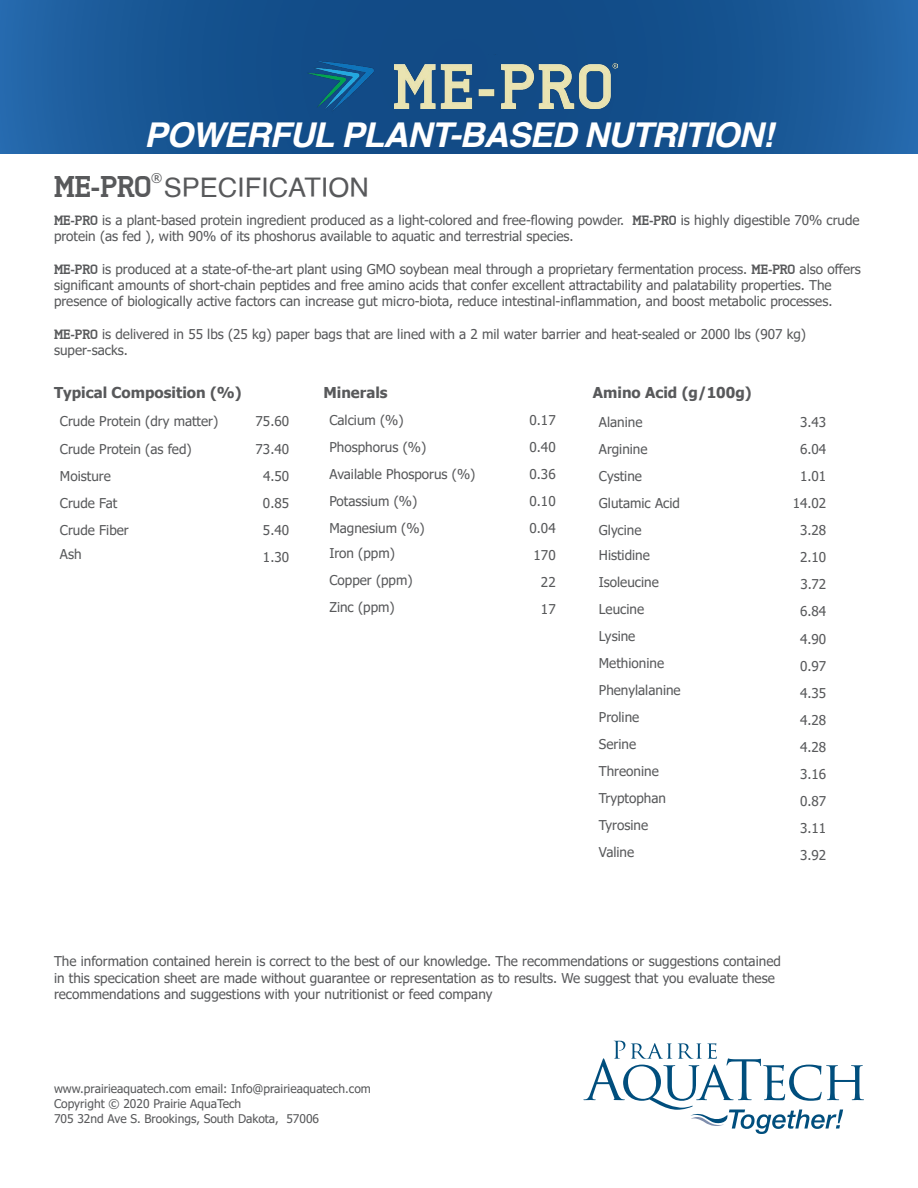
<style>
.page{position:relative;width:918px;height:1188px;background:#fff}
.page>*{position:absolute;margin:0;border:0;box-sizing:border-box;transform-origin:0 0}
.t1{font:italic 700 34.2px "Helvetica";letter-spacing:-.03em;color:#fff}
.t2{font:800 30px "Tertre";color:#58595b}
.t3{font:27px "Helvetica";color:#58595b}
.t4{font:700 15px "Tahoma";color:#58595b}
.t5{font:13.5px/16.2px "Tahoma";color:#58595b}
.t6{font:12px/15px "Tahoma";color:#58595b}
.s1{font-family:"Tertre";font-weight:800}
</style>
<div class="page">
<svg style="left:0;top:0;width:918px;height:153px;background:#175492"></svg>
<img style="left:394px;top:54px;width:223px;height:55px">
<img style="left:301px;top:62px;width:86px;height:51px">
<svg style="left:583px;top:1041px;width:281px;height:93px"></svg>
<h1 class="t1" style="left:144px;top:107px;width:631px">POWERFUL PLANT-BASED NUTRITION!</h1>
<p class="t6" style="left:151px;top:170px;width:13px">®</p>
<h2 class="t2" style="left:54px;top:168px;width:99px">ME-PRO</h2>
<h3 class="t3" style="left:164px;top:167px;width:207px">SPECIFICATION</h3>
<p class="t5" style="left:54px;top:213px;width:807px"><span class="s1">ME-PRO</span> is a plant-based protein ingredient produced as a light-colored and free-flowing powder. <span class="s1">ME-PRO</span> is highly digestible 70% crude protein (as fed ), with 90% of its phoshorus available to aquatic and terrestrial species.</p>
<p class="t5" style="left:54px;top:262px;width:808px"><span class="s1">ME-PRO</span> is produced at a state-of-the-art plant using GMO soybean meal through a proprietary fermentation process. <span class="s1">ME-PRO</span> also offers significant amounts of short-chain peptides and free amino acids that confer excellent attractability and palatability properties. The presence of biologically active factors can increase gut micro-biota, reduce intestinal-inflammation, and boost metabolic processes.</p>
<p class="t5" style="left:54px;top:326px;width:754px"><span class="s1">ME-PRO</span> is delivered in 55 lbs (25 kg) paper bags that are lined with a 2 mil water barrier and heat-sealed or 2000 lbs (907 kg) super-sacks.</p>
<p class="t4" style="left:54px;top:382px;width:189px">Typical Composition (%)</p>
<p class="t4" style="left:323px;top:382px;width:66px">Minerals</p>
<p class="t4" style="left:593px;top:382px;width:160px">Amino Acid (g/100g)</p>
<p class="t5" style="left:60px;top:414px;width:160px">Crude Protein (dry matter)</p>
<p class="t5" style="left:256px;top:414px;width:35px">75.60</p>
<p class="t5" style="left:60px;top:441px;width:133px">Crude Protein (as fed)</p>
<p class="t5" style="left:256px;top:441px;width:35px">73.40</p>
<p class="t5" style="left:60px;top:468px;width:52px">Moisture</p>
<p class="t5" style="left:263px;top:468px;width:28px">4.50</p>
<p class="t5" style="left:60px;top:495px;width:59px">Crude Fat</p>
<p class="t5" style="left:263px;top:495px;width:28px">0.85</p>
<p class="t5" style="left:60px;top:522px;width:70px">Crude Fiber</p>
<p class="t5" style="left:263px;top:522px;width:28px">5.40</p>
<p class="t5" style="left:60px;top:547px;width:23px">Ash</p>
<p class="t5" style="left:263px;top:549px;width:28px">1.30</p>
<p class="t5" style="left:329px;top:413px;width:76px">Calcium (%)</p>
<p class="t5" style="left:530px;top:413px;width:28px">0.17</p>
<p class="t5" style="left:329px;top:440px;width:98px">Phosphorus (%)</p>
<p class="t5" style="left:530px;top:440px;width:28px">0.40</p>
<p class="t5" style="left:329px;top:467px;width:147px">Available Phosporus (%)</p>
<p class="t5" style="left:530px;top:467px;width:28px">0.36</p>
<p class="t5" style="left:329px;top:494px;width:89px">Potassium (%)</p>
<p class="t5" style="left:530px;top:494px;width:28px">0.10</p>
<p class="t5" style="left:329px;top:521px;width:97px">Magnesium (%)</p>
<p class="t5" style="left:530px;top:521px;width:28px">0.04</p>
<p class="t5" style="left:329px;top:546px;width:67px">Iron (ppm)</p>
<p class="t5" style="left:534px;top:548px;width:24px">170</p>
<p class="t5" style="left:329px;top:573px;width:85px">Copper (ppm)</p>
<p class="t5" style="left:541px;top:575px;width:16px">22</p>
<p class="t5" style="left:329px;top:600px;width:67px">Zinc (ppm)</p>
<p class="t5" style="left:541px;top:602px;width:16px">17</p>
<p class="t5" style="left:599px;top:414px;width:45px">Alanine</p>
<p class="t5" style="left:800px;top:414px;width:28px">3.43</p>
<p class="t5" style="left:599px;top:442px;width:50px">Arginine</p>
<p class="t5" style="left:800px;top:442px;width:28px">6.04</p>
<p class="t5" style="left:599px;top:469px;width:45px">Cystine</p>
<p class="t5" style="left:800px;top:469px;width:28px">1.01</p>
<p class="t5" style="left:599px;top:496px;width:82px">Glutamic Acid</p>
<p class="t5" style="left:793px;top:496px;width:35px">14.02</p>
<p class="t5" style="left:599px;top:523px;width:44px">Glycine</p>
<p class="t5" style="left:800px;top:523px;width:28px">3.28</p>
<p class="t5" style="left:599px;top:548px;width:53px">Histidine</p>
<p class="t5" style="left:800px;top:550px;width:28px">2.10</p>
<p class="t5" style="left:599px;top:575px;width:61px">Isoleucine</p>
<p class="t5" style="left:800px;top:577px;width:27px">3.72</p>
<p class="t5" style="left:599px;top:602px;width:47px">Leucine</p>
<p class="t5" style="left:800px;top:604px;width:28px">6.84</p>
<p class="t5" style="left:599px;top:629px;width:38px">Lysine</p>
<p class="t5" style="left:800px;top:631px;width:28px">4.90</p>
<p class="t5" style="left:599px;top:656px;width:67px">Methionine</p>
<p class="t5" style="left:800px;top:658px;width:28px">0.97</p>
<p class="t5" style="left:599px;top:683px;width:83px">Phenylalanine</p>
<p class="t5" style="left:800px;top:685px;width:28px">4.35</p>
<p class="t5" style="left:599px;top:710px;width:42px">Proline</p>
<p class="t5" style="left:800px;top:712px;width:28px">4.28</p>
<p class="t5" style="left:599px;top:737px;width:39px">Serine</p>
<p class="t5" style="left:800px;top:739px;width:28px">4.28</p>
<p class="t5" style="left:599px;top:764px;width:61px">Threonine</p>
<p class="t5" style="left:800px;top:766px;width:28px">3.16</p>
<p class="t5" style="left:599px;top:791px;width:69px">Tryptophan</p>
<p class="t5" style="left:800px;top:794px;width:28px">0.87</p>
<p class="t5" style="left:599px;top:818px;width:51px">Tyrosine</p>
<p class="t5" style="left:800px;top:821px;width:28px">3.11</p>
<p class="t5" style="left:599px;top:845px;width:37px">Valine</p>
<p class="t5" style="left:800px;top:848px;width:28px">3.92</p>
<p class="t5" style="left:54px;top:954px;width:728px">The information contained herein is correct to the best of our knowledge. The recommendations or suggestions contained in this specication sheet are made without guarantee or representation as to results. We suggest that you evaluate these recommendations and suggestions with your nutritionist or feed company</p>
<p class="t6" style="left:54px;top:1082px;width:318px">www.prairieaquatech.com email: Info@prairieaquatech.com<br>Copyright © 2020 Prairie AquaTech<br>705 32nd Ave S. Brookings, South Dakota, 57006</p>
</div>
